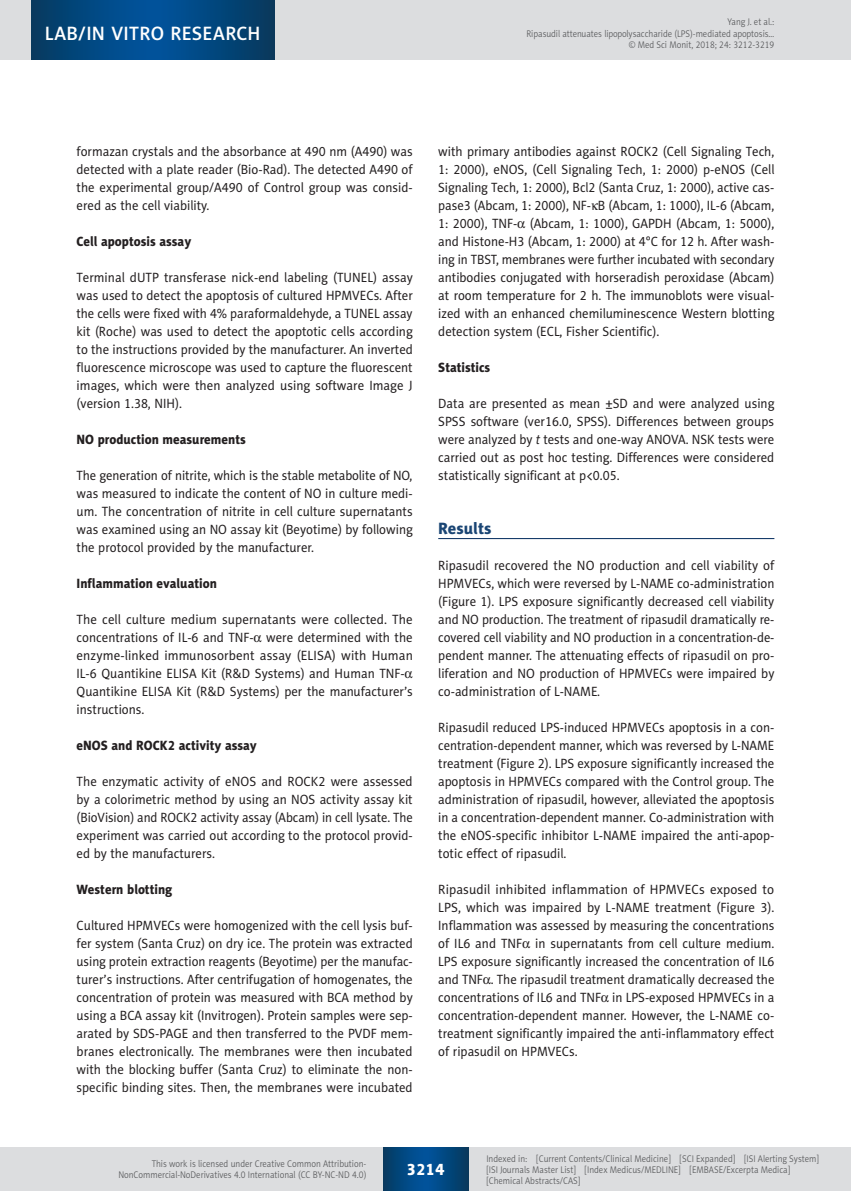
<style>
.page{position:relative;width:851px;height:1191px;background:#fff}
.page>*{position:absolute;margin:0;border:0;box-sizing:border-box;transform-origin:0 0}
.t1{font:19.5px "Naomi Sans EFN Medium";letter-spacing:.015em;color:#fff}
.MSM_Headline_1{font:16.5px "Naomi Sans EFN Heavy";color:#1a4574}
.t2{font:16.5px "Naomi Sans EFN Heavy";color:#fff}
.MSM_Body{font:13.5px/18px "Naomi Sans EFN";color:#231f20;text-align:justify;scale:.95 1}
.MSM_Body-2{font:13.5px/18px "Naomi Sans EFN";color:#231f20;text-align:justify;scale:.96 1}
.MSM_Body-3{font:13.5px/18px "Naomi Sans EFN";color:#231f20;text-align:justify}
.MSM_Body-4{font:13.5px/18px "Naomi Sans EFN";color:#231f20;text-align:justify;scale:.94 1}
.MSM_Headline_2{font:13.5px "Naomi Sans EFN Heavy";color:#231f20;scale:.95 1}
.MSM_pagina_sygnatura{font:9.75px/11.2px "Naomi Sans EFN Light";color:#57585a;scale:.9 1}
.MSM_pagina_zywa{font:9.75px/11.2px "Naomi Sans EFN Light";color:#57585a;text-align:right;scale:.9 1}
.s1{font-family:"Standard Sym L"}
.s2{font-style:italic}
</style>
<div class="page">
<hr style="left:438px;top:538px;width:336px;height:1px;background:#00295c">
<div style="left:0;top:1148px;width:850px;height:43px;background:#dcdddf"></div>
<svg style="left:383px;top:1147px;width:85px;height:43px"></svg>
<div style="left:0;top:0;width:850px;height:60px;background:#dcdddf"></div>
<hr style="left:850px;top:0;width:1px;height:60px;background:#dcdddf">
<svg style="left:32px;top:0;width:242px;height:60px"></svg>
<h1 class="t1" style="left:45px;top:22px;width:217px">LAB/IN VITRO RESEARCH</h1>
<p class="MSM_pagina_zywa" style="left:526px;top:16px;width:277px">Yang J. et al.:<br>Ripasudil attenuates lipopolysaccharide (LPS)-mediated apoptosis…</p>
<p class="MSM_pagina_sygnatura" style="left:628px;top:39px;width:163px">© Med Sci Monit, 2018; 24: 3212-3219</p>
<p class="MSM_Body" style="left:77px;top:142px;width:355px">formazan crystals and the absorbance at 490 nm (A490) was detected with a plate reader (Bio-Rad). The detected A490 of the experimental group/A490 of Control group was consid&shy;ered as the cell viability.</p>
<p class="MSM_Headline_2" style="left:77px;top:233px;width:122px">Cell apoptosis assay</p>
<p class="MSM_Body" style="left:77px;top:268px;width:355px">Terminal dUTP transferase nick-end labeling (TUNEL) assay was used to detect the apoptosis of cultured HPMVECs. After the cells were fixed with 4% paraformaldehyde, a TUNEL assay kit (Roche) was used to detect the apoptotic cells according to the instructions provided by the manufacturer. An inverted fluorescence microscope was used to capture the fluorescent images, which were then analyzed using software Image J (version 1.38, NIH).</p>
<p class="MSM_Headline_2" style="left:77px;top:431px;width:180px">NO production measurements</p>
<p class="MSM_Body-4" style="left:77px;top:466px;width:359px">The generation of nitrite, which is the stable metabolite of NO, was measured to indicate the content of NO in culture medi&shy;um. The concentration of nitrite in cell culture supernatants was examined using an NO assay kit (Beyotime) by following the protocol provided by the manufacturer.</p>
<p class="MSM_Headline_2" style="left:77px;top:575px;width:149px">Inflammation evaluation</p>
<p class="MSM_Body-2" style="left:77px;top:610px;width:352px">The cell culture medium supernatants were collected. The concentrations of IL-6 and TNF-<span class="s1">a</span> were determined with the enzyme-linked immunosorbent assay (ELISA) with Human IL-6 Quantikine ELISA Kit (R&amp;D Systems) and Human TNF-<span class="s1">a </span>Quantikine ELISA Kit (R&amp;D Systems) per the manufacturer’s instructions.</p>
<p class="MSM_Headline_2" style="left:77px;top:737px;width:191px">eNOS and ROCK2 activity assay</p>
<p class="MSM_Body-2" style="left:77px;top:772px;width:352px">The enzymatic activity of eNOS and ROCK2 were assessed by a colorimetric method by using an NOS activity assay kit (BioVision) and ROCK2 activity assay (Abcam) in cell lysate. The experiment was carried out according to the protocol provid&shy;ed by the manufacturers.</p>
<p class="MSM_Headline_2" style="left:77px;top:881px;width:102px">Western blotting</p>
<p class="MSM_Body" style="left:77px;top:916px;width:355px">Cultured HPMVECs were homogenized with the cell lysis buf&shy;fer system (Santa Cruz) on dry ice. The protein was extracted using protein extraction reagents (Beyotime) per the manufac&shy;turer’s instructions. After centrifugation of homogenates, the concentration of protein was measured with BCA method by using a BCA assay kit (Invitrogen). Protein samples were sep&shy;arated by SDS-PAGE and then transferred to the PVDF mem&shy;branes electronically. The membranes were then incubated with the blocking buffer (Santa Cruz) to eliminate the non&shy;specific binding sites. Then, the membranes were incubated</p>
<p class="MSM_Body" style="left:438px;top:142px;width:355px">with primary antibodies against ROCK2 (Cell Signaling Tech, 1: 2000), eNOS, (Cell Signaling Tech, 1: 2000) p-eNOS (Cell Signaling Tech, 1: 2000), Bcl2 (Santa Cruz, 1: 2000), active cas&shy;pase3 (Abcam, 1: 2000), NF-<span class="s1">k</span>B (Abcam, 1: 1000), IL-6 (Abcam, 1: 2000), TNF-<span class="s1">a</span> (Abcam, 1: 1000), GAPDH (Abcam, 1: 5000), and Histone-H3 (Abcam, 1: 2000) at 4°C for 12 h. After wash&shy;ing in TBST, membranes were further incubated with secondary antibodies conjugated with horseradish peroxidase (Abcam) at room temperature for 2 h. The immunoblots were visual&shy;ized with an enhanced chemiluminescence Western blotting detection system (ECL, Fisher Scientific).</p>
<p class="MSM_Headline_2" style="left:438px;top:359px;width:56px">Statistics</p>
<p class="MSM_Body" style="left:438px;top:394px;width:355px">Data are presented as mean ±SD and were analyzed using SPSS software (ver16.0, SPSS). Differences between groups were analyzed by <span class="s2">t</span> tests and one-way ANOVA. NSK tests were carried out as post hoc testing. Differences were considered statistically significant at p&lt;0.05.</p>
<p class="MSM_Headline_1" style="left:438px;top:518px;width:55px">Results</p>
<p class="MSM_Body" style="left:438px;top:556px;width:355px">Ripasudil recovered the NO production and cell viability of HPMVECs, which were reversed by L-NAME co-administration (Figure 1). LPS exposure significantly decreased cell viability and NO production. The treatment of ripasudil dramatically re&shy;covered cell viability and NO production in a concentration-de&shy;pendent manner. The attenuating effects of ripasudil on pro&shy;liferation and NO production of HPMVECs were impaired by co-administration of L-NAME.</p>
<p class="MSM_Body" style="left:438px;top:718px;width:355px">Ripasudil reduced LPS-induced HPMVECs apoptosis in a con&shy;centration-dependent manner, which was reversed by L-NAME treatment (Figure 2). LPS exposure significantly increased the apoptosis in HPMVECs compared with the Control group. The administration of ripasudil, however, alleviated the apoptosis in a concentration-dependent manner. Co-administration with the eNOS-specific inhibitor L-NAME impaired the anti-apop&shy;totic effect of ripasudil.</p>
<p class="MSM_Body-3" style="left:438px;top:880px;width:338px">Ripasudil inhibited inflammation of HPMVECs exposed to LPS, which was impaired by L-NAME treatment (Figure 3).<br>Inflammation was assessed by measuring the concentrations of IL6 and TNF<span class="s1">a</span> in supernatants from cell culture medium.<br>LPS exposure significantly increased the concentration of IL6 and TNF<span class="s1">a</span>. The ripasudil treatment dramatically decreased the concentrations of IL6 and TNF<span class="s1">a</span> in LPS-exposed HPMVECs in a concentration-dependent manner. However, the L-NAME co&shy;treatment significantly impaired the anti-inflammatory effect of ripasudil on HPMVECs.</p>
<p class="MSM_pagina_sygnatura" style="left:118px;top:1158px;width:277px;text-align:right">This work is licensed under Creative Common Attribution-<br>NonCommercial-NoDerivatives 4.0 International (CC BY-NC-ND 4.0)</p>
<p class="t2" style="left:406px;top:1159px;width:40px">3214</p>
<p class="MSM_pagina_sygnatura" style="left:486px;top:1152px;width:371px">Indexed in: [Current Contents/Clinical Medicine] [SCI Expanded] [ISI Alerting System] [ISI Journals Master List] [Index Medicus/MEDLINE] [EMBASE/Excerpta Medica] [Chemical Abstracts/CAS]</p>
</div>
